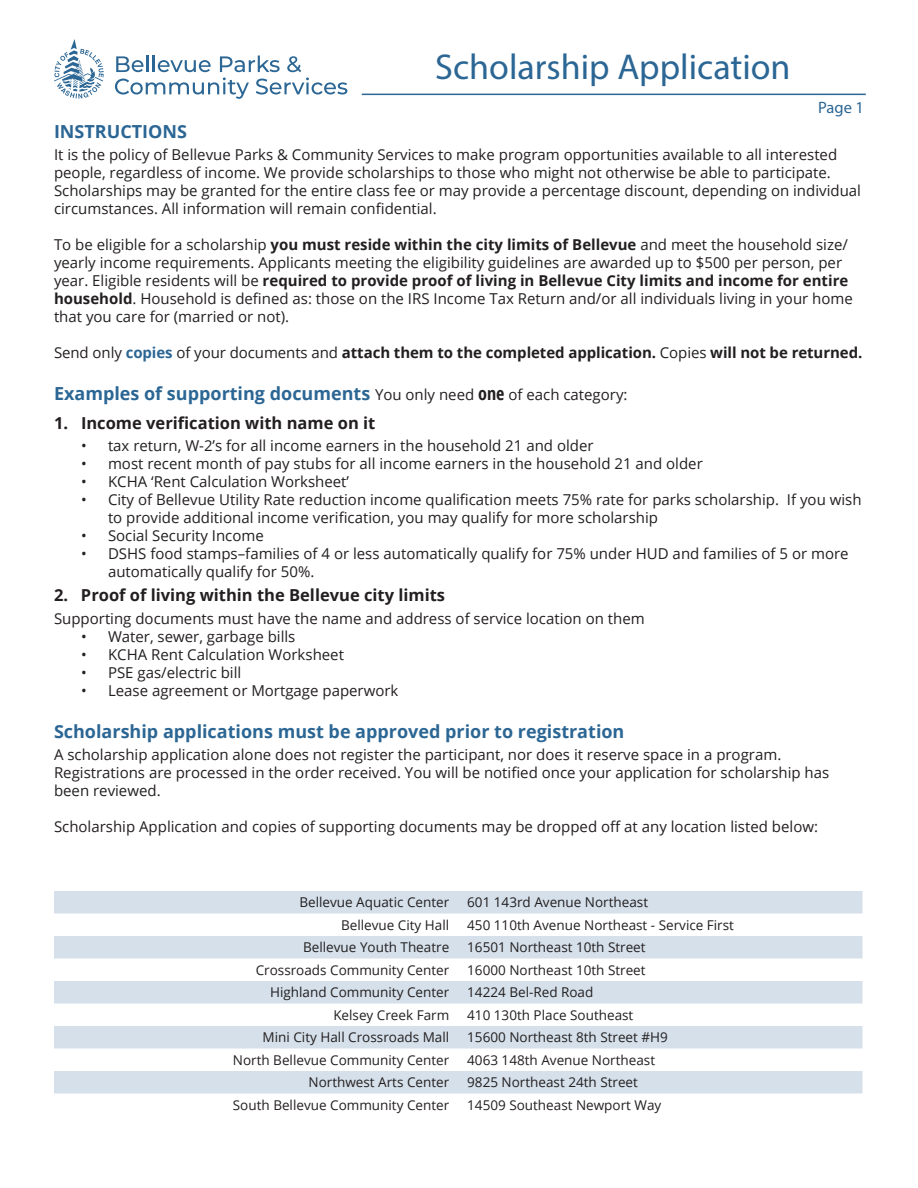
<style>
.page{position:relative;width:918px;height:1188px;background:#fff}
.page>*{position:absolute;margin:0;border:0;box-sizing:border-box;transform-origin:0 0}
.t1{font:36px "Myriad Pro";color:#2b6694}
.t2{font:700 18px "Open Sans";color:#2b6694}
.t3{font:700 16.5px "Open Sans";color:#231f20}
.t4{font:16.5px "Myriad Pro";color:#2b6694}
.t5{font:15px/18px "Open Sans";color:#231f20}
.t6{font:700 15px "Open Sans";letter-spacing:-.005em;color:#231f20}
.t7{font:13.5px "Open Sans";color:#231f20}
.s1{font-weight:700}
.s2{font-weight:400}
.s3{color:#2b6694}
.s4{font-weight:400;font-size:15px;color:#231f20}
.s5{font-stretch:condensed;color:#231f20}
</style>
<div class="page">
<svg style="left:115px;top:55px;width:232px;height:44px"></svg>
<svg style="left:54px;top:39px;width:50px;height:60px"></svg>
<hr style="left:362px;top:94px;width:504px;height:1px;background:#2b6694">
<svg style="left:54px;top:891px;width:808px;height:203px;fill:#d5e0ea"></svg>
<h1 class="t1" style="left:435px;top:45px;width:357px">Scholarship Application</h1>
<p class="t4" style="left:818px;top:97px;width:47px">Page 1</p>
<p class="t2" style="left:54px;top:118px;width:135px">INSTRUCTIONS</p>
<p class="t5" style="left:54px;top:145px;width:809px">It is the policy of Bellevue Parks &amp; Community Services to make program opportunities available to all interested people, regardless of income. We provide scholarships to those who might not otherwise be able to participate.<br>Scholarships may be granted for the entire class fee or may provide a percentage discount, depending on individual circumstances. All information will remain confidential.</p>
<p class="t5" style="left:54px;top:235px;width:800px">To be eligible for a scholarship <span class="s1">you must reside within the city limits of Bellevue</span> and meet the household size/ yearly income requirements. Applicants meeting the eligibility guidelines are awarded up to $500 per person, per year. Eligible residents will be <span class="s1">required to provide proof of living in Bellevue City limits and income for entire household</span>. Household is defined as: those on the IRS Income Tax Return and/or all individuals living in your home that you care for (married or not).</p>
<p class="t6" style="left:54px;top:342px;width:810px"><span class="s2">Send only</span> <span class="s3">copies</span> <span class="s2">of your documents and</span> attach them to the completed application. <span class="s2">Copies</span> will not be returned.</p>
<p class="t2" style="left:54px;top:381px;width:575px">Examples of supporting documents <span class="s4">You only need</span> <span class="s5">one</span> <span class="s4">of each category:</span></p>
<p class="t3" style="left:54px;top:411px;width:323px">1. Income verification with name on it</p>
<p class="t5" style="left:81px;top:436px;width:514px">• tax return, W-2’s for all income earners in the household 21 and older</p>
<p class="t5" style="left:81px;top:454px;width:623px">• most recent month of pay stubs for all income earners in the household 21 and older</p>
<p class="t5" style="left:81px;top:472px;width:270px">• KCHA ‘Rent Calculation Worksheet’</p>
<p class="t5" style="left:108px;top:490px;width:755px;text-indent:-27px">• City of Bellevue Utility Rate reduction income qualification meets 75% rate for parks scholarship. If you wish to provide additional income verification, you may qualify for more scholarship</p>
<p class="t5" style="left:81px;top:526px;width:184px">• Social Security Income</p>
<p class="t5" style="left:108px;top:544px;width:742px;text-indent:-27px">• DSHS food stamps–families of 4 or less automatically qualify for 75% under HUD and families of 5 or more automatically qualify for 50%.</p>
<p class="t3" style="left:54px;top:584px;width:393px">2. Proof of living within the Bellevue city limits</p>
<p class="t5" style="left:54px;top:609px;width:592px">Supporting documents must have the name and address of service location on them</p>
<p class="t5" style="left:81px;top:627px;width:216px">• Water, sewer, garbage bills</p>
<p class="t5" style="left:81px;top:645px;width:265px">• KCHA Rent Calculation Worksheet</p>
<p class="t5" style="left:81px;top:663px;width:162px">• PSE gas/electric bill</p>
<p class="t5" style="left:81px;top:681px;width:319px">• Lease agreement or Mortgage paperwork</p>
<p class="t2" style="left:54px;top:718px;width:572px">Scholarship applications must be approved prior to registration</p>
<p class="t5" style="left:54px;top:745px;width:777px">A scholarship application alone does not register the participant, nor does it reserve space in a program.<br>Registrations are processed in the order received. You will be notified once your application for scholarship has been reviewed.</p>
<p class="t5" style="left:54px;top:817px;width:766px">Scholarship Application and copies of supporting documents may be dropped off at any location listed below:</p>
<p class="t7" style="left:299px;top:893px;width:151px">Bellevue Aquatic Center</p>
<p class="t7" style="left:467px;top:893px;width:182px">601 143rd Avenue Northeast</p>
<p class="t7" style="left:341px;top:916px;width:110px">Bellevue City Hall</p>
<p class="t7" style="left:467px;top:916px;width:268px">450 110th Avenue Northeast - Service First</p>
<p class="t7" style="left:303px;top:938px;width:148px">Bellevue Youth Theatre</p>
<p class="t7" style="left:467px;top:938px;width:180px">16501 Northeast 10th Street</p>
<p class="t7" style="left:256px;top:961px;width:195px">Crossroads Community Center</p>
<p class="t7" style="left:467px;top:961px;width:180px">16000 Northeast 10th Street</p>
<p class="t7" style="left:270px;top:983px;width:181px">Highland Community Center</p>
<p class="t7" style="left:467px;top:983px;width:128px">14224 Bel-Red Road</p>
<p class="t7" style="left:333px;top:1006px;width:117px">Kelsey Creek Farm</p>
<p class="t7" style="left:467px;top:1006px;width:168px">410 130th Place Southeast</p>
<p class="t7" style="left:263px;top:1028px;width:188px">Mini City Hall Crossroads Mall</p>
<p class="t7" style="left:467px;top:1028px;width:202px">15600 Northeast 8th Street #H9</p>
<p class="t7" style="left:233px;top:1051px;width:218px">North Bellevue Community Center</p>
<p class="t7" style="left:467px;top:1051px;width:189px">4063 148th Avenue Northeast</p>
<p class="t7" style="left:309px;top:1073px;width:142px">Northwest Arts Center</p>
<p class="t7" style="left:467px;top:1073px;width:172px">9825 Northeast 24th Street</p>
<p class="t7" style="left:233px;top:1096px;width:218px">South Bellevue Community Center</p>
<p class="t7" style="left:467px;top:1096px;width:196px">14509 Southeast Newport Way</p>
</div>
